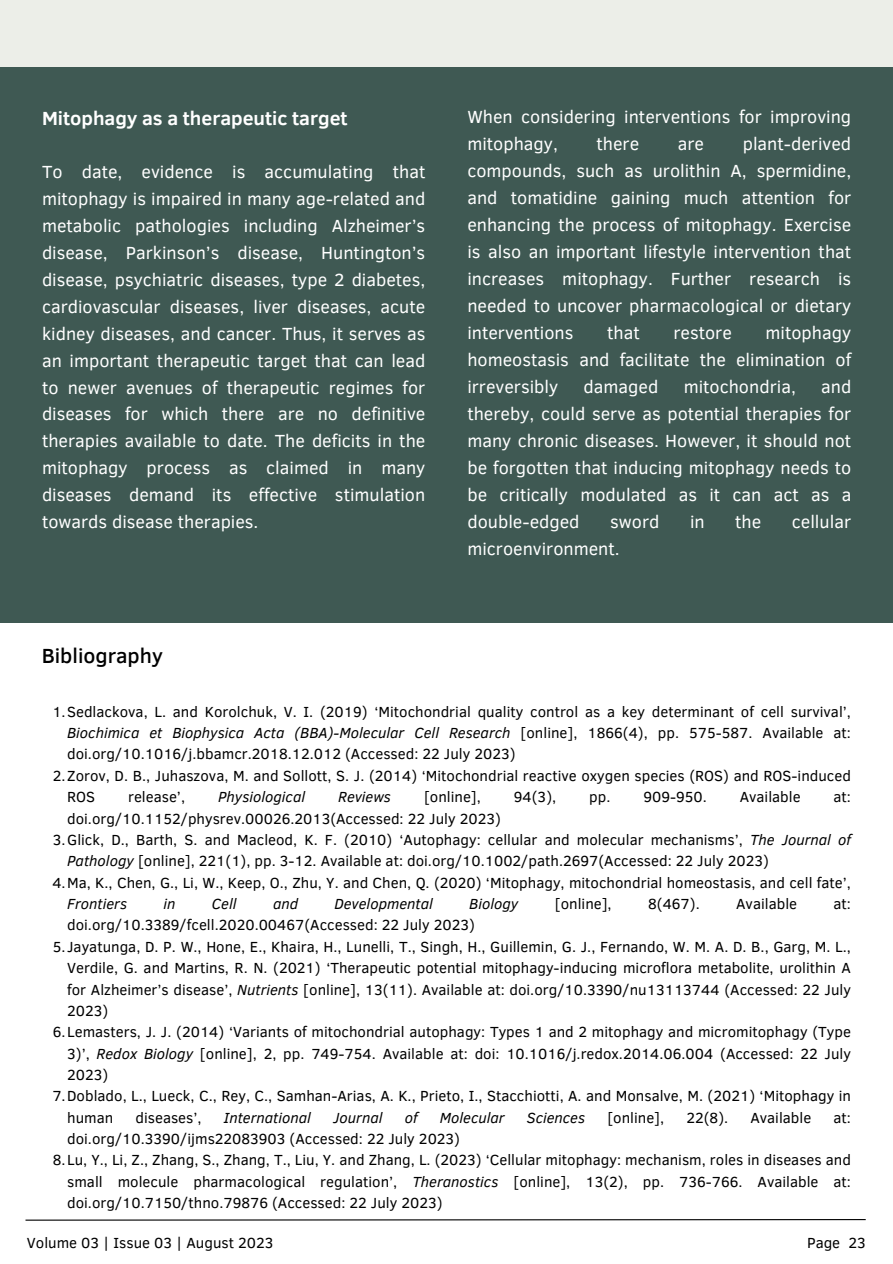
<style>
.page{position:relative;width:893px;height:1264px;background:#fff}
.page>*{position:absolute;margin:0;border:0;box-sizing:border-box;transform-origin:0 0}
.t1{font:500 21px "Clear Sans";color:#000}
.t2{font:700 19.5px "Clear Sans";color:#fff}
.t3{font:18px/27px "Clear Sans";color:#fff;text-align:justify}
.t4{font:15px/21.3px "Clear Sans";color:#000;text-align:justify}
.t5{font:italic 15px "Clear Sans";color:#000}
.s1{font-style:italic}
</style>
<div class="page">
<div style="left:0;top:0;width:892px;height:67px;background:#eceee8"></div>
<svg style="left:25px;top:1219px;width:841px;height:2px;background:#6f6f6f"></svg>
<div style="left:0;top:67px;width:892px;height:555px;background:#3f5953"></div>
<p class="t2" style="left:42px;top:104px;width:307px">Mitophagy as a therapeutic target</p>
<p class="t3" style="left:42px;top:157px;width:385px">To date, evidence is accumulating that mitophagy is impaired in many age-related and metabolic pathologies including Alzheimer’s disease, Parkinson’s disease, Huntington’s disease, psychiatric diseases, type 2 diabetes, cardiovascular diseases, liver diseases, acute kidney diseases, and cancer. Thus, it serves as an important therapeutic target that can lead to newer avenues of therapeutic regimes for diseases for which there are no definitive therapies available to date. The deficits in the mitophagy process as claimed in many diseases demand its effective stimulation towards disease therapies.</p>
<p class="t1" style="left:42px;top:640px;width:123px">Bibliography</p>
<p class="t3" style="left:467px;top:102px;width:385px">When considering interventions for improving mitophagy,</p>
<p class="t3" style="left:467px;top:129px;width:385px;text-indent:275px">plant-derived compounds, such as urolithin A, spermidine, and tomatidine gaining much attention for enhancing the process of mitophagy. Exercise is also an important lifestyle intervention that increases mitophagy. Further research is needed to uncover pharmacological or dietary interventions</p>
<p class="t3" style="left:596px;top:129px;width:44px">there</p>
<p class="t3" style="left:677px;top:129px;width:28px">are</p>
<p class="t3" style="left:467px;top:318px;width:385px;text-indent:298px">mitophagy homeostasis and facilitate the elimination of irreversibly</p>
<p class="t3" style="left:607px;top:318px;width:34px">that</p>
<p class="t3" style="left:673px;top:318px;width:60px">restore</p>
<p class="t3" style="left:467px;top:372px;width:385px;text-indent:354px">and thereby, could serve as potential therapies for many chronic diseases. However, it should not be forgotten that inducing mitophagy needs to be critically modulated as it can act as a double-edged</p>
<p class="t3" style="left:583px;top:372px;width:76px">damaged</p>
<p class="t3" style="left:683px;top:372px;width:114px">mitochondria,</p>
<p class="t3" style="left:610px;top:507px;width:51px">sword</p>
<p class="t3" style="left:690px;top:507px;width:16px">in</p>
<p class="t3" style="left:735px;top:507px;width:28px">the</p>
<p class="t3" style="left:791px;top:507px;width:61px">cellular</p>
<p class="t3" style="left:467px;top:534px;width:154px">microenvironment.</p>
<p class="t4" style="left:67px;top:700px;width:785px;text-indent:-15px">1.Sedlackova, L. and Korolchuk, V. I. (2019) ‘Mitochondrial quality control as a key determinant of cell survival’, <span class="s1">Biochimica et Biophysica Acta (BBA)-Molecular Cell Research</span> [online], 1866(4), pp. 575-587. Available at: doi.org/10.1016/j.bbamcr.2018.12.012 (Accessed: 22 July 2023)</p>
<p class="t4" style="left:67px;top:764px;width:785px;text-indent:-14px">2.Zorov, D. B., Juhaszova, M. and Sollott, S. J. (2014) ‘Mitochondrial reactive oxygen species (ROS) and ROS-induced<br>ROS</p>
<p class="t4" style="left:128px;top:785px;width:58px">release’,</p>
<p class="t5" style="left:218px;top:786px;width:89px">Physiological</p>
<p class="t5" style="left:338px;top:786px;width:54px">Reviews</p>
<p class="t4" style="left:424px;top:785px;width:58px">[online],</p>
<p class="t4" style="left:514px;top:785px;width:44px">94(3),</p>
<p class="t4" style="left:589px;top:785px;width:119px">pp. 909-950.</p>
<p class="t4" style="left:739px;top:785px;width:62px">Available</p>
<p class="t4" style="left:833px;top:785px;width:19px">at:</p>
<p class="t4" style="left:67px;top:806px;width:435px">doi.org/10.1152/physrev.00026.2013(Accessed: 22 July 2023)</p>
<p class="t4" style="left:67px;top:828px;width:785px;text-indent:-14px">3.Glick, D., Barth, S. and Macleod, K. F. (2010) ‘Autophagy: cellular and molecular mechanisms’, <span class="s1">The Journal of<br>Pathology</span> [online], 221(1), pp. 3-12. Available at: doi.org/10.1002/path.2697(Accessed: 22 July 2023)</p>
<p class="t4" style="left:67px;top:871px;width:785px;text-indent:-15px">4.Ma, K., Chen, G., Li, W., Keep, O., Zhu, Y. and Chen, Q. (2020) ‘Mitophagy, mitochondrial homeostasis, and cell fate’,<br><span class="s1">Frontiers</span></p>
<p class="t5" style="left:163px;top:892px;width:14px">in</p>
<p class="t5" style="left:212px;top:892px;width:26px">Cell</p>
<p class="t5" style="left:273px;top:892px;width:27px">and</p>
<p class="t5" style="left:334px;top:892px;width:100px">Developmental</p>
<p class="t5" style="left:469px;top:892px;width:51px">Biology</p>
<p class="t4" style="left:555px;top:892px;width:58px">[online],</p>
<p class="t4" style="left:648px;top:892px;width:53px">8(467).</p>
<p class="t4" style="left:736px;top:892px;width:62px">Available</p>
<p class="t4" style="left:833px;top:892px;width:19px">at:</p>
<p class="t4" style="left:67px;top:913px;width:409px">doi.org/10.3389/fcell.2020.00467(Accessed: 22 July 2023)</p>
<p class="t4" style="left:67px;top:935px;width:785px;text-indent:-14px">5.Jayatunga, D. P. W., Hone, E., Khaira, H., Lunelli, T., Singh, H., Guillemin, G. J., Fernando, W. M. A. D. B., Garg, M. L., Verdile, G. and Martins, R. N. (2021) ‘Therapeutic potential mitophagy-inducing microflora metabolite, urolithin A for Alzheimer’s disease’, <span class="s1">Nutrients</span> [online], 13(11). Available at: doi.org/10.3390/nu13113744 (Accessed: 22 July 2023)</p>
<p class="t4" style="left:67px;top:1020px;width:785px;text-indent:-14px">6.Lemasters, J. J. (2014) ‘Variants of mitochondrial autophagy: Types 1 and 2 mitophagy and micromitophagy (Type 3)’, <span class="s1">Redox Biology</span> [online], 2, pp. 749-754. Available at: doi: 10.1016/j.redox.2014.06.004 (Accessed: 22 July 2023)</p>
<p class="t4" style="left:67px;top:1084px;width:785px;text-indent:-15px">7.Doblado, L., Lueck, C., Rey, C., Samhan-Arias, A. K., Prieto, I., Stacchiotti, A. and Monsalve, M. (2021) ‘Mitophagy in human</p>
<p class="t4" style="left:135px;top:1105px;width:68px">diseases’,</p>
<p class="t5" style="left:224px;top:1106px;width:89px">International</p>
<p class="t5" style="left:333px;top:1106px;width:51px">Journal</p>
<p class="t5" style="left:404px;top:1106px;width:14px">of</p>
<p class="t5" style="left:439px;top:1106px;width:67px">Molecular</p>
<p class="t5" style="left:527px;top:1106px;width:60px">Sciences</p>
<p class="t4" style="left:607px;top:1105px;width:58px">[online],</p>
<p class="t4" style="left:686px;top:1105px;width:43px">22(8).</p>
<p class="t4" style="left:750px;top:1105px;width:62px">Available</p>
<p class="t4" style="left:833px;top:1105px;width:19px">at:</p>
<p class="t4" style="left:67px;top:1127px;width:394px">doi.org/10.3390/ijms22083903 (Accessed: 22 July 2023)</p>
<p class="t4" style="left:67px;top:1148px;width:785px;text-indent:-14px">8.Lu, Y., Li, Z., Zhang, S., Zhang, T., Liu, Y. and Zhang, L. (2023) ‘Cellular mitophagy: mechanism, roles in diseases and small molecule pharmacological regulation’, <span class="s1">Theranostics</span> [online], 13(2), pp. 736-766. Available at: doi.org/10.7150/thno.79876 (Accessed: 22 July 2023)</p>
<p class="t4" style="left:27px;top:1230px;width:248px">Volume 03 | Issue 03 | August 2023</p>
<p class="t4" style="left:807px;top:1230px;width:60px">Page 23</p>
</div>
